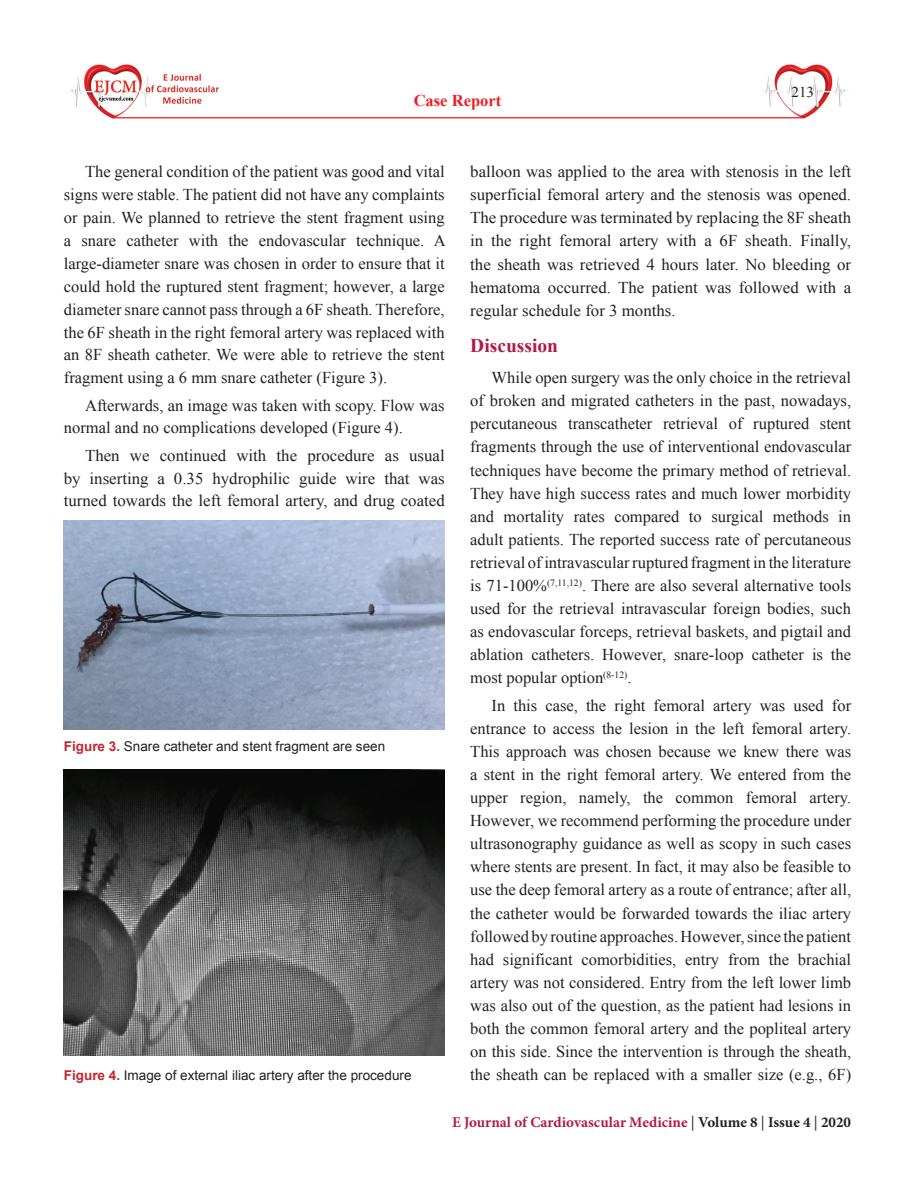
<style>
.page{position:relative;width:915px;height:1191px;background:#fff}
.page>*{position:absolute;margin:0;border:0;box-sizing:border-box;transform-origin:0 0}
.ARA_BASLIK{font:700 19.5px "Times New Roman";color:#b11b43}
.YAZI{font:16.5px/23.1px "Times New Roman";color:#231f20;text-align:justify}
.t1{font:700 16.5px "Times New Roman";color:#ee1d23}
.t2{font:700 15px "Minion Pro";color:#b11b43}
.t3{font:15px "Times New Roman";color:#231f20}
.RESİM-ALTI{font:13.5px "Arial";color:#231f20}
.s1{font-weight:700;color:#c42630}
.s2{font-weight:400;color:#231f20}
.s3{color:#231f20}
</style>
<div class="page">
<img style="left:70px;top:64px;width:150px;height:55px">
<img style="left:694px;top:64px;width:153px;height:55px">
<hr style="left:113px;top:117px;width:688px;height:1px;background:#ee1d23">
<img style="left:64px;top:520px;width:380px;height:209px">
<img style="left:64px;top:770px;width:380px;height:285px">
<p class="t1" style="left:413px;top:89px;width:89px">Case Report</p>
<p class="t3" style="left:791px;top:82px;width:24px">213</p>
<p class="YAZI" style="left:64px;top:160px;width:383px;text-indent:21px">The general condition of the patient was good and vital signs were stable. The patient did not have any complaints or pain. We planned to retrieve the stent fragment using a snare catheter with the endovascular technique. A large-diameter snare was chosen in order to ensure that it could hold the ruptured stent fragment; however, a large diameter snare cannot pass through a 6F sheath. Therefore, the 6F sheath in the right femoral artery was replaced with an 8F sheath catheter. We were able to retrieve the stent fragment using a 6 mm snare catheter (Figure 3).</p>
<p class="YAZI" style="left:64px;top:393px;width:382px;text-indent:21px">Afterwards, an image was taken with scopy. Flow was normal and no complications developed (Figure 4).</p>
<p class="YAZI" style="left:64px;top:443px;width:382px;text-indent:21px">Then we continued with the procedure as usual by inserting a 0.35 hydrophilic guide wire that was turned towards the left femoral artery, and drug coated</p>
<p class="RESİM-ALTI" style="left:64px;top:737px;width:323px"><span class="s1">Figure 3.</span> Snare catheter and stent fragment are seen</p>
<p class="RESİM-ALTI" style="left:64px;top:1066px;width:349px"><span class="s1">Figure 4.</span> Image of external iliac artery after the procedure</p>
<p class="YAZI" style="left:470px;top:160px;width:382px">balloon was applied to the area with stenosis in the left superficial femoral artery and the stenosis was opened.<br>The procedure was terminated by replacing the 8F sheath in the right femoral artery with a 6F sheath. Finally, the sheath was retrieved 4 hours later. No bleeding or hematoma occurred. The patient was followed with a regular schedule for 3 months.</p>
<p class="ARA_BASLIK" style="left:470px;top:331px;width:89px">Discussion</p>
<p class="YAZI" style="left:470px;top:366px;width:382px;text-indent:21px">While open surgery was the only choice in the retrieval of broken and migrated catheters in the past, nowadays, percutaneous transcatheter retrieval of ruptured stent fragments through the use of interventional endovascular techniques have become the primary method of retrieval.<br>They have high success rates and much lower morbidity and mortality rates compared to surgical methods in adult patients. The reported success rate of percutaneous retrieval of intravascular ruptured fragment in the literature is 71-100%<sup>(7,11,12)</sup>. There are also several alternative tools used for the retrieval intravascular foreign bodies, such as endovascular forceps, retrieval baskets, and pigtail and ablation catheters. However, snare-loop catheter is the most popular option<sup>(8-12)</sup>.</p>
<p class="YAZI" style="left:470px;top:693px;width:382px;text-indent:21px">In this case, the right femoral artery was used for entrance to access the lesion in the left femoral artery.<br>This approach was chosen because we knew there was a stent in the right femoral artery. We entered from the upper region, namely, the common femoral artery.<br>However, we recommend performing the procedure under ultrasonography guidance as well as scopy in such cases where stents are present. In fact, it may also be feasible to use the deep femoral artery as a route of entrance; after all, the catheter would be forwarded towards the iliac artery followed by routine approaches. However, since the patient had significant comorbidities, entry from the brachial artery was not considered. Entry from the left lower limb was also out of the question, as the patient had lesions in both the common femoral artery and the popliteal artery on this side. Since the intervention is through the sheath, the sheath can be replaced with a smaller size (e.g., 6F)</p>
<p class="t2" style="left:452px;top:1111px;width:400px">E Journal of Cardiovascular Medicine <span class="s2">|</span> <span class="s3">Volume 8</span> <span class="s2">|</span> <span class="s3">Issue 4</span> <span class="s2">|</span> <span class="s3">2020</span></p>
</div>
